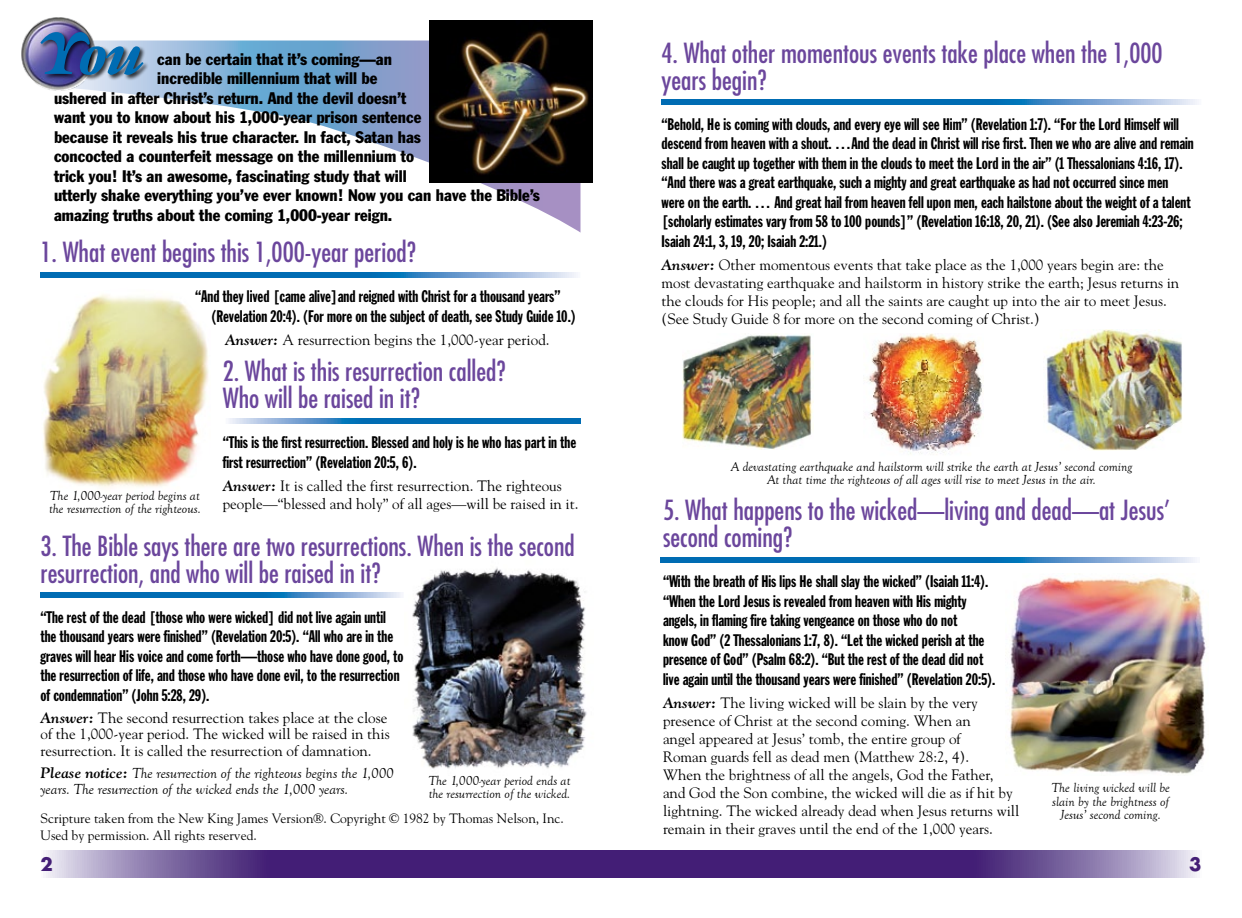
<style>
.page{position:relative;width:1242px;height:918px;background:#fff}
.page>*{position:absolute;margin:0;border:0;box-sizing:border-box;transform-origin:0 0}
.t1{font:italic 900 60px "Galliard";color:#006cb3}
.t2{font:condensed 27px/27px "Futura";color:#6b469c}
.t3{font:700 18px "Futura";color:#441e76}
.t4{font:16.5px/19.5px "Franklin Gothic Extra Cond";color:#000}
.t5{font:condensed 16.5px "Franklin Gothic";color:#000}
.t6{font:15px/18px "Goudy";color:#000}
.t7{font:italic 15px/16.5px "Goudy Old Style T";color:#000}
.t8{font:italic 13.5px/13.5px "Goudy Old Style T";color:#000}
.t9{font:13.5px/16.2px "Goudy";color:#000}
.s1{font-weight:700;font-style:italic}
.s2{font-family:"Goudy";font-weight:700}
</style>
<div class="page">
<svg style="left:46px;top:851px;width:1151px;height:27px;background:#5f428b"></svg>
<svg style="left:97px;top:40px;width:483px;height:192px"></svg>
<img style="left:21px;top:17px;width:76px;height:74px">
<svg style="left:662px;top:100px;width:535px;height:5px;background:#2c82bf"></svg>
<svg style="left:40px;top:272px;width:536px;height:5px;background:#2c82bf"></svg>
<img style="left:43px;top:294px;width:166px;height:194px">
<svg style="left:660px;top:557px;width:535px;height:5px;background:#2c82bf"></svg>
<svg style="left:229px;top:418px;width:351px;height:5px;background:#2c82bf"></svg>
<svg style="left:40px;top:593px;width:361px;height:5px;background:#2b81bf"></svg>
<img style="left:683px;top:334px;width:131px;height:115px">
<img style="left:868px;top:333px;width:115px;height:122px">
<img style="left:1046px;top:329px;width:137px;height:122px">
<img style="left:430px;top:20px;width:162px;height:163px">
<div style="left:39px;top:31px;width:110px;height:49px;background:#000;opacity:.75"></div>
<img style="left:412px;top:568px;width:175px;height:201px">
<img style="left:1009px;top:577px;width:197px;height:197px">
<h1 class="t1" style="left:40px;top:17px;width:104px">You</h1>
<p class="t5" style="left:157px;top:49px;width:236px">can be certain that it’s coming—an</p>
<p class="t5" style="left:157px;top:68px;width:222px">incredible millennium that will be</p>
<p class="t5" style="left:54px;top:88px;width:354px">ushered in after Christ’s return. And the devil doesn’t</p>
<p class="t5" style="left:54px;top:107px;width:369px">want you to know about his 1,000-year prison sentence</p>
<p class="t5" style="left:54px;top:127px;width:368px">because it reveals his true character. In fact, Satan has</p>
<p class="t5" style="left:54px;top:146px;width:361px">concocted a counterfeit message on the millennium to</p>
<p class="t5" style="left:54px;top:166px;width:354px">trick you! It’s an awesome, fascinating study that will</p>
<p class="t5" style="left:54px;top:185px;width:487px">utterly shake everything you’ve ever known! Now you can have the Bible’s</p>
<p class="t5" style="left:54px;top:205px;width:340px">amazing truths about the coming 1,000-year reign.</p>
<h2 class="t2" style="left:40px;top:238px;width:377px">1. What event begins this 1,000-year period?</h2>
<p class="t4" style="left:212px;top:286px;width:366px;text-indent:-16px">“And they lived [came alive]and reigned with Christ for a thousand years” (Revelation 20:4). (For more on the subject of death, see Study Guide 10.)</p>
<p class="t6" style="left:225px;top:330px;width:326px"><span class="s1">Answer:</span> A resurrection begins the 1,000-year period.</p>
<h2 class="t2" style="left:662px;top:39px;width:503px">4. What other momentous events take place when the 1,000 years begin?</h2>
<p class="t4" style="left:662px;top:114px;width:534px">“Behold, He is coming with clouds, and every eye will see Him” (Revelation 1:7). “For the Lord Himself will descend from heaven with a shout. …And the dead in Christ will rise first. Then we who are alive and remain shall be caught up together with them in the clouds to meet the Lord in the air” (1 Thessalonians 4:16, 17). “And there was a great earthquake, such a mighty and great earthquake as had not occurred since men were on the earth. … And great hail from heaven fell upon men, each hailstone about the weight of a talent [scholarly estimates vary from 58 to 100 pounds]” (Revelation 16:18, 20, 21). (See also Jeremiah 4:23-26; Isaiah 24:1, 3, 19, 20; Isaiah 2:21.)</p>
<p class="t6" style="left:662px;top:255px;width:519px"><span class="s1">Answer:</span> Other momentous events that take place as the 1,000 years begin are: the most devastating earthquake and hailstorm in history strike the earth; Jesus returns in the clouds for His people; and all the saints are caught up into the air to meet Jesus. (See Study Guide 8 for more on the second coming of Christ.)</p>
<h2 class="t2" style="left:223px;top:357px;width:284px">2. What is this resurrection called?<br>Who will be raised in it?</h2>
<p class="t4" style="left:223px;top:433px;width:355px">“This is the first resurrection. Blessed and holy is he who has part in the first resurrection” (Revelation 20:5, 6).</p>
<p class="t6" style="left:223px;top:476px;width:357px"><span class="s1">Answer:</span> It is called the first resurrection. The righteous people—“blessed and holy” of all ages—will be raised in it.</p>
<h2 class="t2" style="left:40px;top:532px;width:536px">3. The Bible says there are two resurrections. When is the second resurrection, and who will be raised in it?</h2>
<p class="t4" style="left:40px;top:607px;width:365px">“The rest of the dead [those who were wicked] did not live again until the thousand years were finished” (Revelation 20:5). “All who are in the graves will hear His voice and come forth—those who have done good, to the resurrection of life, and those who have done evil, to the resurrection of condemnation” (John 5:28, 29).</p>
<p class="t6" style="left:40px;top:709px;width:351px;line-height:16.5px"><span class="s1">Answer:</span> The second resurrection takes place at the close of the 1,000-year period. The wicked will be raised in this resurrection. It is called the resurrection of damnation.</p>
<p class="t7" style="left:40px;top:765px;width:355px"><span class="s2">Please notice:</span> The resurrection of the righteous begins the 1,000 years. The resurrection of the wicked ends the 1,000 years.</p>
<p class="t8" style="left:731px;top:460px;width:403px;text-align:center">A devastating earthquake and hailstorm will strike the earth at Jesus’ second coming<br>At that time the righteous of all ages will rise to meet Jesus in the air.</p>
<p class="t8" style="left:49px;top:489px;width:153px">The 1,000-year period begins at the resurrection of the righteous.</p>
<h2 class="t2" style="left:663px;top:496px;width:508px">5. What happens to the wicked—living and dead—at Jesus’ second coming?</h2>
<p class="t4" style="left:663px;top:572px;width:334px">“With the breath of His lips He shall slay the wicked” (Isaiah 11:4). “When the Lord Jesus is revealed from heaven with His mighty angels, in flaming fire taking vengeance on those who do not<br>know God” (2 Thessalonians 1:7, 8). “Let the wicked perish at the presence of God” (Psalm 68:2). “But the rest of the dead did not live again until the thousand years were finished” (Revelation 20:5).</p>
<p class="t6" style="left:663px;top:694px;width:358px"><span class="s1">Answer:</span> The living wicked will be slain by the very presence of Christ at the second coming. When an<br>angel appeared at Jesus’ tomb, the entire group of<br>Roman guards fell as dead men (Matthew 28:2, 4).<br>When the brightness of all the angels, God the Father, and God the Son combine, the wicked will die as if hit by lightning. The wicked already dead when Jesus returns will remain in their graves until the end of the 1,000 years.</p>
<p class="t8" style="left:428px;top:774px;width:144px">The 1,000-year period ends at the resurrection of the wicked.</p>
<p class="t8" style="left:1051px;top:782px;width:120px;text-align:center">The living wicked will be slain by the brightness of<br>Jesus’ second coming.</p>
<p class="t9" style="left:40px;top:810px;width:525px">Scripture taken from the New King James Version®. Copyright © 1982 by Thomas Nelson, Inc.<br>Used by permission. All rights reserved.</p>
<p class="t3" style="left:40px;top:852px;width:14px">2</p>
<p class="t3" style="left:1189px;top:852px;width:14px">3</p>
</div>
